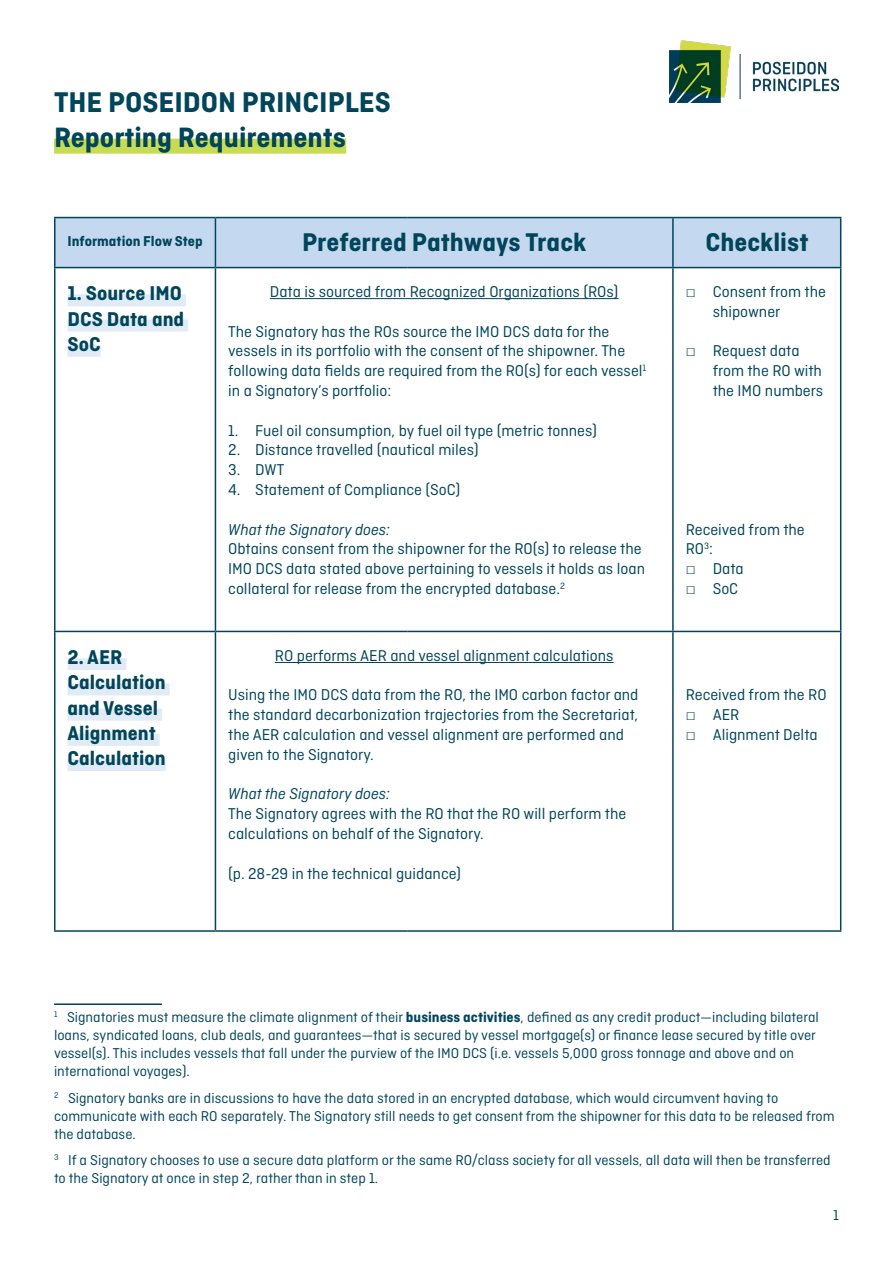
<style>
.page{position:relative;width:893px;height:1263px;background:#fff}
.page>*{position:absolute;margin:0;border:0;box-sizing:border-box;transform-origin:0 0}
.Paragraph_Style_1{font:700 30px "Ciutadella";color:#00455a}
.Paragraph_Style_2{font:700 29.4px "Ciutadella";color:#00455a}
.t1{font:700 27px "Ciutadella";color:#00455a}
.t2{font:700 21px/25.2px "Ciutadella";color:#00455a;text-align:justify}
.Paragraph_Style_1-2{font:16.5px/19.8px "Ciutadella";color:#00455a}
.Paragraph_Style_1-3{font:italic 16.5px "Ciutadella";color:#00455a}
.Paragraph_Style_1-4{font:15px/18px "Ciutadella";color:#00455a}
.t3{font:700 15px "Ciutadella";color:#00455a}
.s1{font-family:"Arial"}
.s2{font-weight:700}
</style>
<div class="page">
<img style="left:669px;top:41px;width:170px;height:61px">
<div style="left:54px;top:139px;width:292px;height:15px;background:#c8db54"></div>
<div style="left:56px;top:218px;width:784px;height:49px;background:#c4d8ef"></div>
<hr style="left:215px;top:217px;width:192px;height:1px;background:#00455a">
<hr style="left:407px;top:217px;width:266px;height:1px;background:#00455a">
<hr style="left:673px;top:217px;width:168px;height:1px;background:#00455a">
<hr style="left:672px;top:218px;width:2px;height:49px;background:#00455a">
<hr style="left:840px;top:218px;width:1px;height:49px;background:#00455a">
<hr style="left:54px;top:268px;width:2px;height:363px;background:#00455a">
<hr style="left:215px;top:267px;width:192px;height:1px;background:#00455a">
<hr style="left:215px;top:268px;width:1px;height:363px;background:#00455a">
<hr style="left:407px;top:267px;width:266px;height:1px;background:#00455a">
<hr style="left:673px;top:267px;width:168px;height:1px;background:#00455a">
<hr style="left:672px;top:268px;width:2px;height:363px;background:#00455a">
<hr style="left:840px;top:268px;width:1px;height:363px;background:#00455a">
<hr style="left:54px;top:631px;width:161px;height:1px;background:#00455a">
<hr style="left:54px;top:632px;width:2px;height:298px;background:#00455a">
<hr style="left:215px;top:631px;width:192px;height:1px;background:#00455a">
<hr style="left:215px;top:632px;width:1px;height:298px;background:#00455a">
<hr style="left:407px;top:631px;width:266px;height:1px;background:#00455a">
<hr style="left:673px;top:631px;width:168px;height:1px;background:#00455a">
<hr style="left:672px;top:632px;width:2px;height:298px;background:#00455a">
<hr style="left:840px;top:632px;width:1px;height:298px;background:#00455a">
<hr style="left:54px;top:930px;width:161px;height:2px;background:#00455a">
<hr style="left:215px;top:930px;width:192px;height:2px;background:#00455a">
<hr style="left:407px;top:930px;width:266px;height:2px;background:#00455a">
<hr style="left:673px;top:930px;width:168px;height:2px;background:#00455a">
<hr style="left:54px;top:217px;width:161px;height:1px;background:#00455a">
<hr style="left:54px;top:218px;width:2px;height:49px;background:#00455a">
<hr style="left:215px;top:218px;width:1px;height:49px;background:#00455a">
<hr style="left:54px;top:267px;width:161px;height:1px;background:#00455a">
<div style="left:68px;top:294px;width:118px;height:12px;background:#e0ebf6"></div>
<div style="left:68px;top:320px;width:120px;height:12px;background:#e0ebf6"></div>
<div style="left:68px;top:345px;width:33px;height:12px;background:#e0ebf6"></div>
<hr style="left:270px;top:298px;width:348px;height:1px;background:#00455a">
<div style="left:68px;top:658px;width:58px;height:12px;background:#e0ebf6"></div>
<div style="left:68px;top:683px;width:102px;height:12px;background:#e0ebf6"></div>
<div style="left:68px;top:709px;width:94px;height:12px;background:#e0ebf6"></div>
<div style="left:68px;top:734px;width:92px;height:12px;background:#e0ebf6"></div>
<div style="left:68px;top:759px;width:98px;height:12px;background:#e0ebf6"></div>
<hr style="left:275px;top:662px;width:338px;height:1px;background:#00455a">
<hr style="left:54px;top:1003px;width:108px;height:2px;background:#00455a">
<p class="Paragraph_Style_1" style="left:54px;top:85px;width:338px">THE POSEIDON PRINCIPLES</p>
<p class="Paragraph_Style_2" style="left:54px;top:121px;width:294px">Reporting Requirements</p>
<p class="t3" style="left:68px;top:232px;width:137px">Information Flow Step</p>
<p class="t1" style="left:302px;top:226px;width:286px">Preferred Pathways Track</p>
<p class="t1" style="left:705px;top:226px;width:104px">Checklist</p>
<p class="t2" style="left:68px;top:281px;width:118px">1. Source IMO DCS Data and SoC</p>
<p class="Paragraph_Style_1-2" style="left:270px;top:282px;width:350px">Data is sourced from Recognized Organizations (ROs)</p>
<p class="Paragraph_Style_1-2" style="left:713px;top:282px;width:115px;text-indent:-27px"><span class="s1">□</span> Consent from the shipowner</p>
<p class="Paragraph_Style_1-2" style="left:713px;top:341px;width:112px;text-indent:-27px"><span class="s1">□</span> Request data from the RO with the IMO numbers</p>
<p class="Paragraph_Style_1-2" style="left:228px;top:321px;width:420px">The Signatory has the ROs source the IMO DCS data for the vessels in its portfolio with the consent of the shipowner. The following data fields are required from the RO(s) for each vessel<sup>1 </sup>in a Signatory’s portfolio:</p>
<p class="Paragraph_Style_1-2" style="left:228px;top:420px;width:370px">1. Fuel oil consumption, by fuel oil type (metric tonnes)</p>
<p class="Paragraph_Style_1-2" style="left:228px;top:440px;width:252px">2. Distance travelled (nautical miles)</p>
<p class="Paragraph_Style_1-2" style="left:228px;top:460px;width:58px">3. DWT</p>
<p class="Paragraph_Style_1-2" style="left:228px;top:480px;width:234px">4. Statement of Compliance (SoC)</p>
<p class="Paragraph_Style_1-3" style="left:228px;top:520px;width:163px">What the Signatory does:</p>
<p class="Paragraph_Style_1-2" style="left:228px;top:539px;width:418px">Obtains consent from the shipowner for the RO(s) to release the<br>IMO DCS data stated above pertaining to vessels it holds as loan collateral for release from the encrypted database.<sup>2</sup></p>
<p class="Paragraph_Style_1-2" style="left:686px;top:519px;width:121px">Received from the<br>RO<sup>3</sup>:</p>
<p class="Paragraph_Style_1-2" style="left:686px;top:559px;width:60px"><span class="s1">□</span> Data</p>
<p class="Paragraph_Style_1-2" style="left:686px;top:579px;width:54px"><span class="s1">□</span> SoC</p>
<p class="t2" style="left:68px;top:645px;width:100px;text-align:left">2. AER<br>Calculation and Vessel<br>Alignment<br>Calculation</p>
<p class="Paragraph_Style_1-2" style="left:275px;top:645px;width:340px">RO performs AER and vessel alignment calculations</p>
<p class="Paragraph_Style_1-2" style="left:228px;top:685px;width:412px">Using the IMO DCS data from the RO, the IMO carbon factor and the standard decarbonization trajectories from the Secretariat, the AER calculation and vessel alignment are performed and given to the Signatory.</p>
<p class="Paragraph_Style_1-3" style="left:228px;top:785px;width:163px">What the Signatory does:</p>
<p class="Paragraph_Style_1-2" style="left:228px;top:804px;width:400px">The Signatory agrees with the RO that the RO will perform the calculations on behalf of the Signatory.</p>
<p class="Paragraph_Style_1-2" style="left:228px;top:863px;width:234px">(p. 28-29 in the technical guidance)</p>
<p class="Paragraph_Style_1-2" style="left:686px;top:685px;width:143px">Received from the RO</p>
<p class="Paragraph_Style_1-2" style="left:686px;top:705px;width:55px"><span class="s1">□</span> AER</p>
<p class="Paragraph_Style_1-2" style="left:686px;top:725px;width:133px"><span class="s1">□</span> Alignment Delta</p>
<p class="Paragraph_Style_1-4" style="left:54px;top:1008px;width:766px"><sup>1</sup> Signatories must measure the climate alignment of their <span class="s2">business activities</span>, defined as any credit product—including bilateral loans, syndicated loans, club deals, and guarantees—that is secured by vessel mortgage(s) or finance lease secured by title over vessel(s). This includes vessels that fall under the purview of the IMO DCS (i.e. vessels 5,000 gross tonnage and above and on international voyages).</p>
<p class="Paragraph_Style_1-4" style="left:54px;top:1089px;width:782px"><sup>2</sup> Signatory banks are in discussions to have the data stored in an encrypted database, which would circumvent having to communicate with each RO separately. The Signatory still needs to get consent from the shipowner for this data to be released from the database.</p>
<p class="Paragraph_Style_1-4" style="left:54px;top:1151px;width:778px"><sup>3</sup> If a Signatory chooses to use a secure data platform or the same RO/class society for all vessels, all data will then be transferred to the Signatory at once in step 2, rather than in step 1.</p>
<p class="Paragraph_Style_1-4" style="left:833px;top:1206px;width:7px">1</p>
</div>
